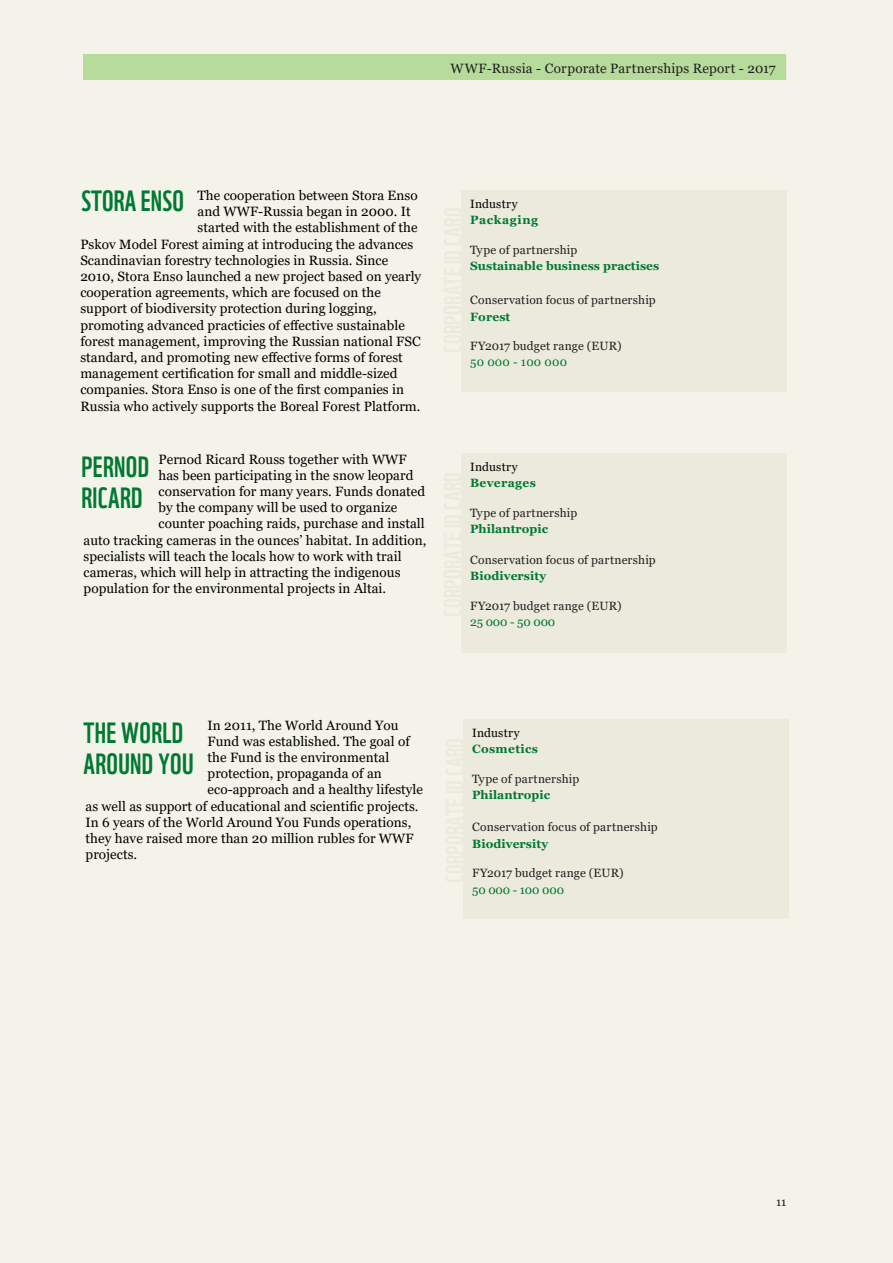
<style>
.page{position:relative;width:893px;height:1263px;background:#f4f3ea}
.page>*{position:absolute;margin:0;border:0;box-sizing:border-box;transform-origin:0 0}
.t1{font:28.5px/31.5px "WWF";letter-spacing:.015em;color:#007931}
.t2{font:13.5px "Georgia";letter-spacing:.005em;color:#000}
.t3{font:13.5px "Georgia";letter-spacing:.02em;color:#231f20}
.t4{font:12px "Georgia";letter-spacing:.01em;color:#231f20}
.t5{font:700 12px "Georgia";letter-spacing:.005em;color:#007931}
.t6{font:12px "Georgia";letter-spacing:.02em;color:#000}
.t7{font:12px "Georgia";letter-spacing:-.01em;color:#007931}
.t8{font:700 12px "Georgia";letter-spacing:.03em;color:#007931}
.t9{font:12px "Georgia";letter-spacing:.015em;color:#007931}
.t10{font:700 12px "Georgia";letter-spacing:.05em;color:#007931}
</style>
<div class="page">
<div style="left:84px;top:54px;width:703px;height:26px;background:#b7db9b"></div>
<div style="left:462px;top:190px;width:325px;height:202px;background:#eceadc"></div>
<div style="left:83px;top:54px;width:703px;height:25px;background:#b7db9b"></div>
<div style="left:462px;top:453px;width:325px;height:200px;background:#eceadc"></div>
<div style="left:464px;top:719px;width:325px;height:200px;background:#eceadc"></div>
<p class="t4" style="left:456px;top:60px;width:38px">WWF-</p>
<p class="t4" style="left:558px;top:60px;width:221px">– Corporate Partnerships Report – 2016</p>
<p class="t3" style="left:451px;top:60px;width:327px">WWF-Russia - Corporate Partnerships Report - 2017</p>
<p class="t2" style="left:198px;top:187px;width:222px">The cooperation between Stora Enso</p>
<p class="t2" style="left:198px;top:203px;width:215px">and WWF-Russia began in 2000. It</p>
<p class="t2" style="left:198px;top:219px;width:222px">started with the establishment of the</p>
<p class="t2" style="left:80px;top:236px;width:335px">Pskov Model Forest aiming at introducing the advances</p>
<p class="t2" style="left:80px;top:252px;width:309px">Scandinavian forestry technologies in Russia. Since</p>
<p class="t2" style="left:80px;top:268px;width:342px">2010, Stora Enso launched a new project based on yearly</p>
<p class="t2" style="left:80px;top:284px;width:302px">cooperation agreements, which are focused on the</p>
<p class="t2" style="left:80px;top:300px;width:298px">support of biodiversity protection during logging,</p>
<p class="t2" style="left:80px;top:317px;width:326px">promoting advanced practicies of effective sustainable</p>
<p class="t2" style="left:80px;top:333px;width:342px">forest management, improving the Russian national FSC</p>
<p class="t2" style="left:80px;top:349px;width:324px">standard, and promoting new effective forms of forest</p>
<p class="t2" style="left:80px;top:365px;width:319px">management certification for small and middle-sized</p>
<p class="t2" style="left:80px;top:381px;width:325px">companies. Stora Enso is one of the first companies in</p>
<p class="t2" style="left:80px;top:398px;width:342px">Russia who actively supports the Boreal Forest Platform.</p>
<p class="t2" style="left:158px;top:451px;width:250px">Pernod Ricard Rouss together with WWF</p>
<p class="t2" style="left:158px;top:467px;width:256px">has been participating in the snow leopard</p>
<p class="t2" style="left:158px;top:483px;width:268px">conservation for many years. Funds donated</p>
<p class="t2" style="left:158px;top:499px;width:240px">by the company will be used to organize</p>
<p class="t2" style="left:158px;top:515px;width:268px">counter poaching raids, purchase and install</p>
<p class="t2" style="left:84px;top:532px;width:344px">auto tracking cameras in the ounces’ habitat. In addition,</p>
<p class="t2" style="left:84px;top:548px;width:319px">specialists will teach the locals how to work with trail</p>
<p class="t2" style="left:84px;top:564px;width:318px">cameras, which will help in attracting the indigenous</p>
<p class="t2" style="left:84px;top:580px;width:304px">population for the environmental projects in Altai.</p>
<h1 class="t1" style="left:81px;top:182px;width:104px">STORA ENSO</h1>
<p class="t6" style="left:470px;top:197px;width:49px">Industry</p>
<p class="t10" style="left:470px;top:213px;width:70px">Packaging</p>
<p class="t4" style="left:470px;top:242px;width:109px">Type of partnership</p>
<p class="t5" style="left:470px;top:258px;width:191px">Sustainable business practises</p>
<p class="t4" style="left:470px;top:293px;width:187px">Conservation focus of partnership</p>
<p class="t5" style="left:470px;top:309px;width:42px">Forest</p>
<p class="t4" style="left:470px;top:338px;width:153px">FY2017 budget range (EUR)</p>
<p class="t9" style="left:470px;top:355px;width:98px">50 000 - 100 000</p>
<h1 class="t1" style="left:81px;top:448px;width:69px">PERNOD<br>RICARD</h1>
<p class="t6" style="left:470px;top:459px;width:49px">Industry</p>
<p class="t8" style="left:470px;top:475px;width:67px">Beverages</p>
<p class="t4" style="left:470px;top:505px;width:109px">Type of partnership</p>
<p class="t5" style="left:470px;top:521px;width:79px">Philantropic</p>
<p class="t4" style="left:470px;top:552px;width:187px">Conservation focus of partnership</p>
<p class="t5" style="left:470px;top:568px;width:78px">Biodiversity</p>
<p class="t4" style="left:470px;top:598px;width:153px">FY2017 budget range (EUR)</p>
<p class="t7" style="left:470px;top:615px;width:87px">25 000 - 50 000</p>
<p class="t2" style="left:208px;top:717px;width:193px">In 2011, The World Around You</p>
<p class="t2" style="left:208px;top:733px;width:204px">Fund was established. The goal of</p>
<p class="t2" style="left:208px;top:749px;width:183px">the Fund is the environmental</p>
<p class="t2" style="left:208px;top:765px;width:176px">protection, propaganda of an</p>
<p class="t2" style="left:208px;top:781px;width:217px">eco-approach and a healthy lifestyle</p>
<p class="t2" style="left:86px;top:798px;width:334px">as well as support of educational and scientific projects.</p>
<p class="t2" style="left:86px;top:814px;width:327px">In 6 years of the World Around You Funds operations,</p>
<p class="t2" style="left:86px;top:830px;width:329px">they have raised more than 20 million rubles for WWF</p>
<p class="t2" style="left:86px;top:846px;width:53px">projects.</p>
<h1 class="t1" style="left:83px;top:714px;width:112px">THE WORLD<br>AROUND YOU</h1>
<p class="t6" style="left:472px;top:725px;width:49px">Industry</p>
<p class="t8" style="left:472px;top:741px;width:67px">Cosmetics</p>
<p class="t4" style="left:472px;top:771px;width:109px">Type of partnership</p>
<p class="t5" style="left:472px;top:787px;width:79px">Philantropic</p>
<p class="t4" style="left:472px;top:820px;width:187px">Conservation focus of partnership</p>
<p class="t5" style="left:472px;top:836px;width:78px">Biodiversity</p>
<p class="t4" style="left:472px;top:866px;width:153px">FY2017 budget range (EUR)</p>
<p class="t7" style="left:472px;top:882px;width:93px">50 000 - 100 000</p>
<p class="t4" style="left:776px;top:1195px;width:12px">11</p>
</div>
